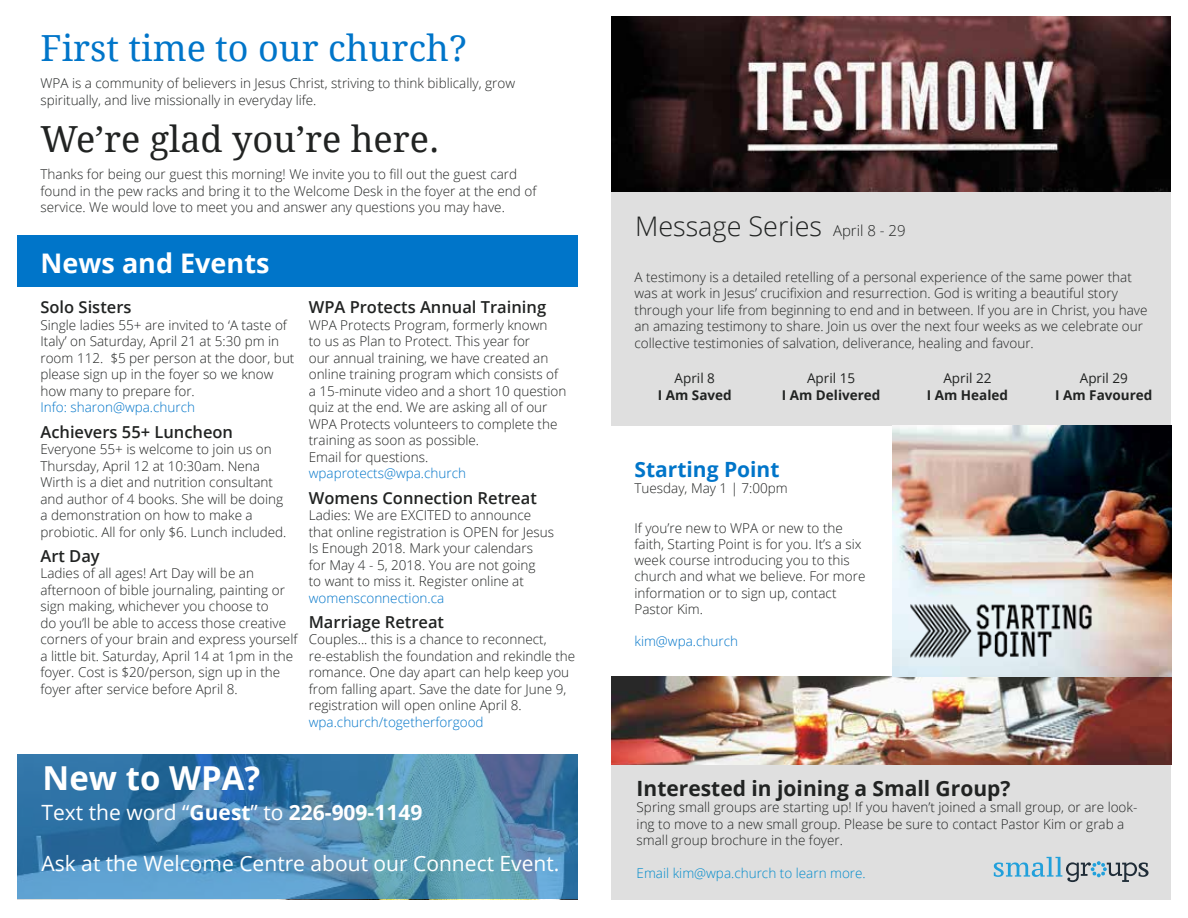
<style>
.page{position:relative;width:1188px;height:918px;background:#fff}
.page>*{position:absolute;margin:0;border:0;box-sizing:border-box;transform-origin:0 0}
.t1{font:36px "Droid Serif";color:#0075c9}
.t2{font:36px "Droid Serif";color:#212322}
.t3{font:700 33px "Open Sans";color:#fff}
.t4{font:300 27px "Open Sans";color:#212322}
.t5{font:700 27px "Open Sans";color:#fff}
.t6{font:21px "Open Sans";color:#fff}
.t7{font:700 21px "Open Sans";color:#fff}
.t8{font:700 21px "Open Sans";color:#212322}
.t9{font:700 21px "Open Sans";color:#0075c9}
.t10{font:600 16.5px "Open Sans";color:#212322}
.t11{font:300 13.5px/16.5px "Open Sans";color:#212322}
.t12{font:300 13.5px "Open Sans";color:#0075c9}
.t13{font:700 13.5px "Open Sans";color:#212322}
.t14{font:300 13.5px "Open Sans";color:#008bcc}
.t15{font:13.5px "Open Sans";color:#212322}
.s1{font-weight:400}
.s2{font-size:15px}
</style>
<div class="page">
<div style="left:611px;top:754px;width:560px;height:145px;background:#dfdfdf"></div>
<svg style="left:17px;top:754px;width:561px;height:145px;background:#4886b0"></svg>
<svg style="left:994px;top:857px;width:155px;height:25px"></svg>
<img style="left:611px;top:676px;width:560px;height:89px">
<div style="left:17px;top:235px;width:560px;height:51px;background:#0075c9"></div>
<div style="left:611px;top:191px;width:560px;height:235px;background:#dfdfdf"></div>
<img style="left:611px;top:16px;width:560px;height:175px">
<img style="left:893px;top:426px;width:278px;height:250px">
<img style="left:908px;top:603px;width:188px;height:57px">
<h1 class="t1" style="left:40px;top:28px;width:428px">First time to our church?</h1>
<p class="t11" style="left:40px;top:75px;width:476px">WPA is a community of believers in Jesus Christ, striving to think biblically, grow spiritually, and live missionally in everyday life.</p>
<h1 class="t2" style="left:40px;top:119px;width:400px">We’re glad you’re here.</h1>
<p class="t11" style="left:40px;top:166px;width:497px">Thanks for being our guest this morning! We invite you to fill out the guest card found in the pew racks and bring it to the Welcome Desk in the foyer at the end of service. We would love to meet you and answer any questions you may have.</p>
<h3 class="t5" style="left:41px;top:244px;width:230px">News and Events</h3>
<p class="t10" style="left:40px;top:296px;width:92px">Solo Sisters</p>
<p class="t11" style="left:40px;top:316px;width:256px">Single ladies 55+ are invited to ‘A taste of Italy’ on Saturday, April 21 at 5:30 pm in room 112. $5 per person at the door, but please sign up in the foyer so we know how many to prepare for.</p>
<p class="t12" style="left:40px;top:398px;width:156px">Info: sharon@wpa.church</p>
<p class="t10" style="left:40px;top:420px;width:194px">Achievers 55+ Luncheon</p>
<p class="t11" style="left:40px;top:441px;width:247px">Everyone 55+ is welcome to join us on Thursday, April 12 at 10:30am. Nena Wirth is a diet and nutrition consultant and author of 4 books. She will be doing a demonstration on how to make a probiotic. All for only $6. Lunch included.</p>
<p class="t10" style="left:40px;top:544px;width:61px">Art Day</p>
<p class="t11" style="left:40px;top:565px;width:258px">Ladies of all ages! Art Day will be an afternoon of bible journaling, painting or sign making, whichever you choose to<br>do you’ll be able to access those creative corners of your brain and express yourself a little bit. Saturday, April 14 at 1pm in the foyer. Cost is $20/person, sign up in the foyer after service before April 8.</p>
<p class="t10" style="left:309px;top:296px;width:239px">WPA Protects Annual Training</p>
<p class="t11" style="left:309px;top:316px;width:259px">WPA Protects Program, formerly known<br>to us as Plan to Protect. This year for<br>our annual training, we have created an online training program which consists of a 15-minute video and a short 10 question quiz at the end. We are asking all of our WPA Protects volunteers to complete the training as soon as possible.<br>Email for questions.</p>
<p class="t12" style="left:309px;top:464px;width:159px">wpaprotects@wpa.church</p>
<p class="t10" style="left:309px;top:486px;width:230px">Womens Connection Retreat</p>
<p class="t11" style="left:309px;top:507px;width:247px">Ladies: We are EXCITED to announce that online registration is OPEN for Jesus Is Enough 2018. Mark your calendars<br>for May 4 - 5, 2018. You are not going<br>to want to miss it. Register online at</p>
<p class="t12" style="left:309px;top:588px;width:137px">womensconnection.ca</p>
<p class="t10" style="left:309px;top:610px;width:137px">Marriage Retreat</p>
<p class="t11" style="left:309px;top:631px;width:268px">Couples... this is a chance to reconnect, re-establish the foundation and rekindle the romance. One day apart can help keep you from falling apart. Save the date for June 9, registration will open online April 8.</p>
<p class="t12" style="left:309px;top:713px;width:176px">wpa.church/togetherforgood</p>
<h2 class="t3" style="left:43px;top:755px;width:219px">New to WPA?</h2>
<h3 class="t7" style="left:42px;top:798px;width:382px"><span class="s1">Text the word “</span>Guest<span class="s1">” to</span> 226-909-1149</h3>
<h3 class="t6" style="left:42px;top:849px;width:519px">Ask at the Welcome Centre about our Connect Event.</h3>
<h3 class="t4" style="left:635px;top:208px;width:272px">Message Series <span class="s2">April 8 - 29</span></h3>
<p class="t11" style="left:634px;top:268px;width:515px">A testimony is a detailed retelling of a personal experience of the same power that was at work in Jesus’ crucifixion and resurrection. God is writing a beautiful story through your life from beginning to end and in between. If you are in Christ, you have an amazing testimony to share. Join us over the next four weeks as we celebrate our collective testimonies of salvation, deliverance, healing and favour.</p>
<p class="t15" style="left:675px;top:369px;width:42px">April 8</p>
<p class="t13" style="left:658px;top:385px;width:75px">I Am Saved</p>
<p class="t15" style="left:807px;top:369px;width:50px">April 15</p>
<p class="t13" style="left:782px;top:385px;width:100px">I Am Delivered</p>
<h3 class="t9" style="left:634px;top:454px;width:147px">Starting Point</h3>
<p class="t11" style="left:634px;top:480px;width:155px">Tuesday, May 1 | 7:00pm</p>
<p class="t11" style="left:634px;top:519px;width:232px">If you’re new to WPA or new to the faith, Starting Point is for you. It’s a six week course introducing you to this church and what we believe. For more information or to sign up, contact<br>Pastor Kim.</p>
<p class="t12" style="left:634px;top:632px;width:105px">kim@wpa.church</p>
<p class="t15" style="left:943px;top:369px;width:50px">April 22</p>
<p class="t13" style="left:927px;top:385px;width:83px">I Am Healed</p>
<p class="t15" style="left:1080px;top:369px;width:50px">April 29</p>
<p class="t13" style="left:1055px;top:385px;width:99px">I Am Favoured</p>
<h3 class="t8" style="left:637px;top:774px;width:375px">Interested in joining a Small Group?</h3>
<p class="t11" style="left:637px;top:799px;width:502px">Spring small groups are starting up! If you haven’t joined a small group, or are look&shy;ing to move to a new small group. Please be sure to contact Pastor Kim or grab a small group brochure in the foyer.</p>
<p class="t14" style="left:637px;top:864px;width:231px">Email kim@wpa.church to learn more.</p>
</div>
